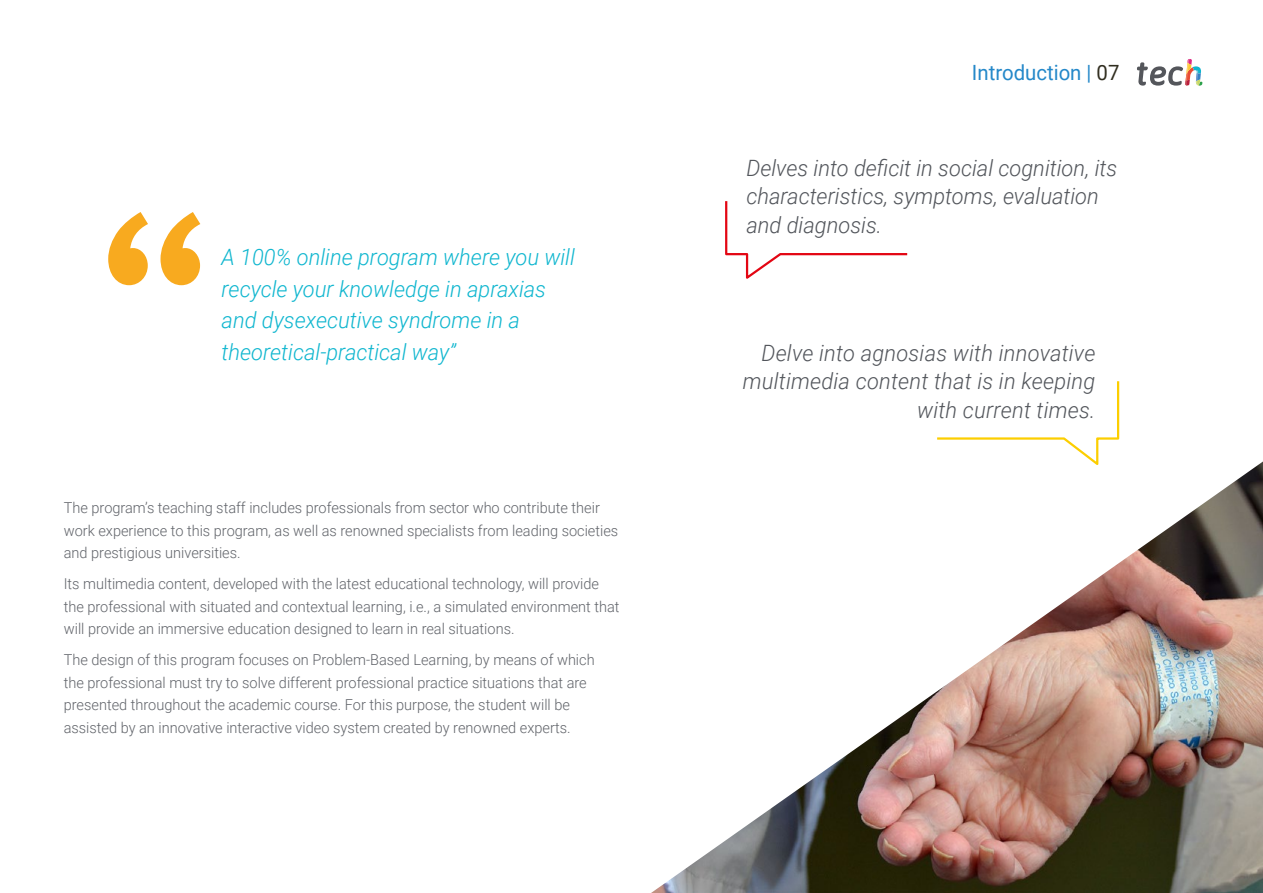
<style>
.page{position:relative;width:1263px;height:893px;background:#fff}
.page>*{position:absolute;margin:0;border:0;box-sizing:border-box;transform-origin:0 0}
.t1{font:italic 300 22.5px/28.5px "Roboto";color:#52555b;text-align:right}
.t2{font:italic 300 22.5px/31.5px "Roboto";color:#0fb6cf}
.t3{font:21px "Roboto";color:#2488c9}
.t4{font:300 15px/22.5px "Roboto";color:#61646a}
.s1{color:#312e20}
</style>
<div class="page">
<svg style="left:108px;top:212px;width:92px;height:73px"></svg>
<img style="left:651px;top:461px;width:612px;height:432px">
<svg style="left:1137px;top:59px;width:65px;height:27px"></svg>
<svg style="left:935px;top:381px;width:185px;height:87px"></svg>
<svg style="left:725px;top:201px;width:183px;height:78px"></svg>
<h1 class="t2" style="left:222px;top:241px;width:355px">A 100% online program where you will recycle your knowledge in apraxias and dysexecutive syndrome in a theoretical-practical way”</h1>
<p class="t4" style="left:64px;top:496px;width:556px">The program’s teaching staff includes professionals from sector who contribute their work experience to this program, as well as renowned specialists from leading societies and prestigious universities.</p>
<p class="t4" style="left:64px;top:572px;width:557px">Its multimedia content, developed with the latest educational technology, will provide the professional with situated and contextual learning, i.e., a simulated environment that will provide an immersive education designed to learn in real situations.</p>
<p class="t4" style="left:64px;top:648px;width:532px">The design of this program focuses on Problem-Based Learning, by means of which the professional must try to solve different professional practice situations that are presented throughout the academic course. For this purpose, the student will be assisted by an innovative interactive video system created by renowned experts.</p>
<h2 class="t3" style="left:972px;top:57px;width:149px">Introduction | <span class="s1">07</span></h2>
<h1 class="t1" style="left:746px;top:153px;width:372px;text-align:left">Delves into deficit in social cognition, its characteristics, symptoms, evaluation and diagnosis.</h1>
<h1 class="t1" style="left:743px;top:338px;width:354px">Delve into agnosias with innovative multimedia content that is in keeping with current times.</h1>
</div>
